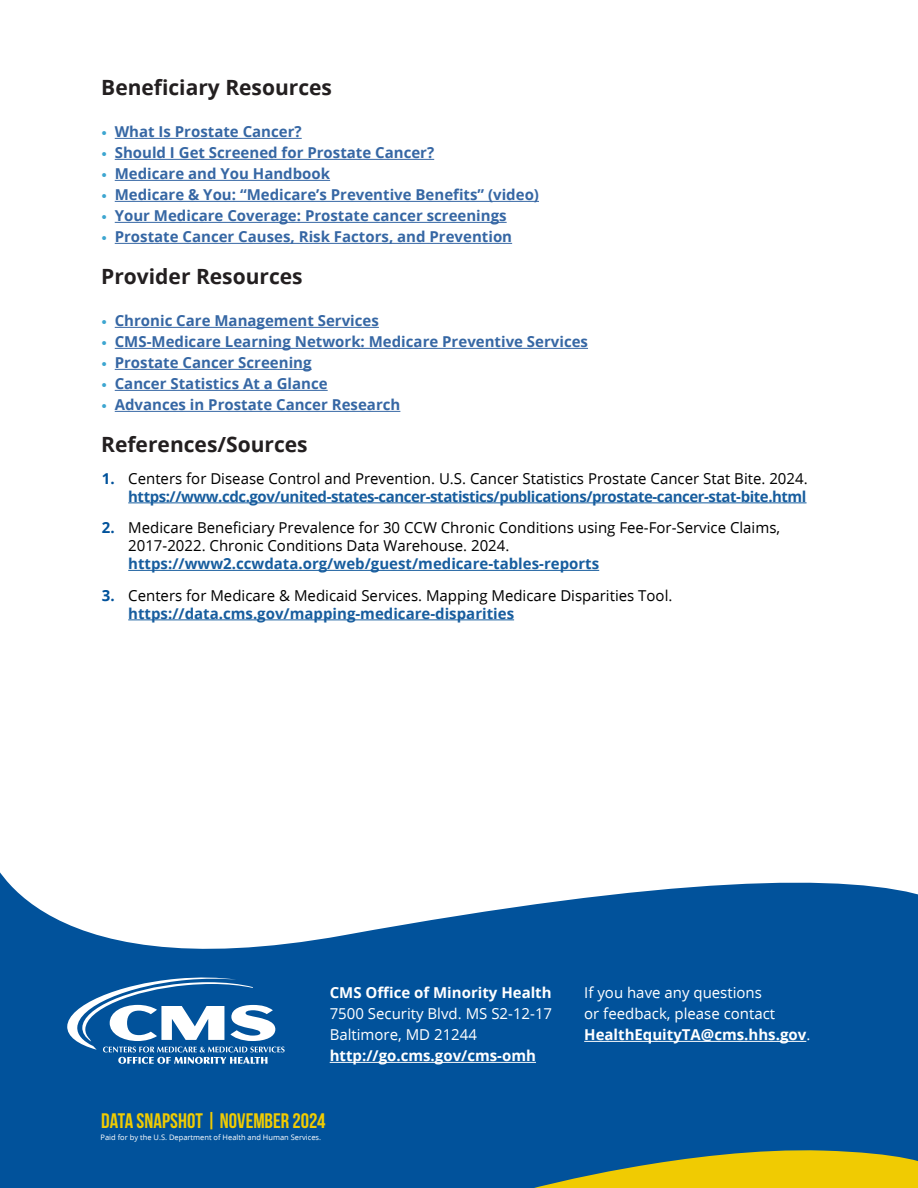
<style>
.page{position:relative;width:918px;height:1188px;background:#fff}
.page>*{position:absolute;margin:0;border:0;box-sizing:border-box;transform-origin:0 0}
.t1{font:700 21px "Open Sans";color:#231f20}
.t2{font:21px "Bebas Neue";color:#f0cb02}
.t3{font:700 15px "Open Sans";color:#3667a4}
.t4{font:15px/18px "Open Sans";color:#000}
.t5{font:700 15px/18px "Open Sans";letter-spacing:-.03em;color:#175d9e;text-align:right}
.t6{font:15px/21px "Open Sans";color:#fff}
.t7{font:700 15px "Open Sans";color:#fff}
.t8{font:7.5px "Open Sans";color:#fff}
.s1{color:#3da6d0}
.s2{color:#01529b}
.s3{font-weight:400;color:#000}
.s4{font-weight:700;color:#01529b}
.s5{font-weight:700;color:#175d9e}
.s6{font-weight:700}
</style>
<div class="page">
<hr style="left:115px;top:138px;width:187px;height:1px;background:#3667a4">
<hr style="left:115px;top:159px;width:319px;height:1px;background:#3667a4">
<hr style="left:115px;top:180px;width:215px;height:1px;background:#3667a4">
<hr style="left:115px;top:201px;width:424px;height:1px;background:#3667a4">
<hr style="left:115px;top:222px;width:392px;height:1px;background:#3667a4">
<hr style="left:115px;top:243px;width:397px;height:1px;background:#3667a4">
<hr style="left:115px;top:327px;width:264px;height:1px;background:#3667a4">
<hr style="left:115px;top:348px;width:473px;height:1px;background:#3667a4">
<hr style="left:115px;top:369px;width:197px;height:1px;background:#3667a4">
<hr style="left:115px;top:390px;width:213px;height:1px;background:#3667a4">
<hr style="left:115px;top:411px;width:285px;height:1px;background:#3667a4">
<hr style="left:128px;top:503px;width:679px;height:1px;background:#175d9e">
<hr style="left:128px;top:570px;width:471px;height:1px;background:#175d9e">
<hr style="left:128px;top:620px;width:386px;height:1px;background:#175d9e">
<svg style="left:0;top:872px;width:918px;height:316px;background:#266ba9"></svg>
<svg style="left:534px;top:1147px;width:384px;height:41px;background:#9fa235"></svg>
<hr style="left:330px;top:1062px;width:206px;height:1px;background:#fff">
<hr style="left:584px;top:1041px;width:222px;height:1px;background:#fff">
<svg style="left:67px;top:977px;width:218px;height:87px"></svg>
<h3 class="t1" style="left:101px;top:76px;width:232px">Beneficiary Resources</h3>
<p class="t3" style="left:101px;top:123px;width:202px"><span class="s1">•</span> What Is Prostate Cancer?</p>
<p class="t3" style="left:101px;top:144px;width:334px"><span class="s1">•</span> Should I Get Screened for Prostate Cancer?</p>
<p class="t3" style="left:101px;top:165px;width:230px"><span class="s1">•</span> Medicare and You Handbook</p>
<p class="t3" style="left:101px;top:186px;width:439px"><span class="s1">•</span> Medicare &amp; You: “Medicare’s Preventive Benefits” (video)</p>
<p class="t3" style="left:101px;top:207px;width:407px"><span class="s1">•</span> Your Medicare Coverage: Prostate cancer screenings</p>
<p class="t3" style="left:101px;top:228px;width:412px"><span class="s1">•</span> Prostate Cancer Causes, Risk Factors, and Prevention</p>
<h3 class="t1" style="left:101px;top:265px;width:203px">Provider Resources</h3>
<p class="t3" style="left:101px;top:312px;width:279px"><span class="s1">•</span> Chronic Care Management Services</p>
<p class="t3" style="left:101px;top:333px;width:488px"><span class="s1">•</span> CMS-Medicare Learning Network: Medicare Preventive Services</p>
<p class="t3" style="left:101px;top:354px;width:212px"><span class="s1">•</span> Prostate Cancer Screening</p>
<p class="t3" style="left:101px;top:375px;width:228px"><span class="s1">•</span> Cancer Statistics At a Glance</p>
<p class="t3" style="left:101px;top:396px;width:301px"><span class="s1">•</span> Advances in Prostate Cancer Research</p>
<h3 class="t1" style="left:101px;top:433px;width:208px">References/Sources</h3>
<p class="t5" style="left:102px;top:470px;width:707px"><span class="s2">1.</span> <span class="s3">Centers for Disease Control and Prevention. U.S. Cancer Statistics Prostate Cancer Stat Bite. 2024. </span>https://www.cdc.gov/united-states-cancer-statistics/publications/prostate-cancer-stat-bite.html</p>
<p class="t4" style="left:128px;top:519px;width:653px;text-indent:-26px"><span class="s4">2.</span> Medicare Beneficiary Prevalence for 30 CCW Chronic Conditions using Fee-For-Service Claims,<br>2017-2022. Chronic Conditions Data Warehouse. 2024. <span class="s5">https://www2.ccwdata.org/web/guest/medicare-tables-reports</span></p>
<p class="t4" style="left:128px;top:587px;width:546px;text-indent:-26px"><span class="s4">3.</span> Centers for Medicare &amp; Medicaid Services. Mapping Medicare Disparities Tool. <span class="s5">https://data.cms.gov/mapping-medicare-disparities</span></p>
<p class="t7" style="left:330px;top:984px;width:223px">CMS Office of Minority Health</p>
<p class="t6" style="left:330px;top:1004px;width:224px">7500 Security Blvd. MS S2-12-17<br>Baltimore, MD 21244</p>
<p class="t7" style="left:330px;top:1047px;width:208px">http://go.cms.gov/cms-omh</p>
<h1 class="t2" style="left:101px;top:1109px;width:226px">DATA SNAPSHOT | NOVEMBER 2024</h1>
<p class="t8" style="left:101px;top:1133px;width:222px">Paid for by the U.S. Department of Health and Human Services.</p>
<p class="t6" style="left:584px;top:983px;width:228px">If you have any questions<br>or feedback, please contact<br><span class="s6">HealthEquityTA@cms.hhs.gov</span>.</p>
</div>
